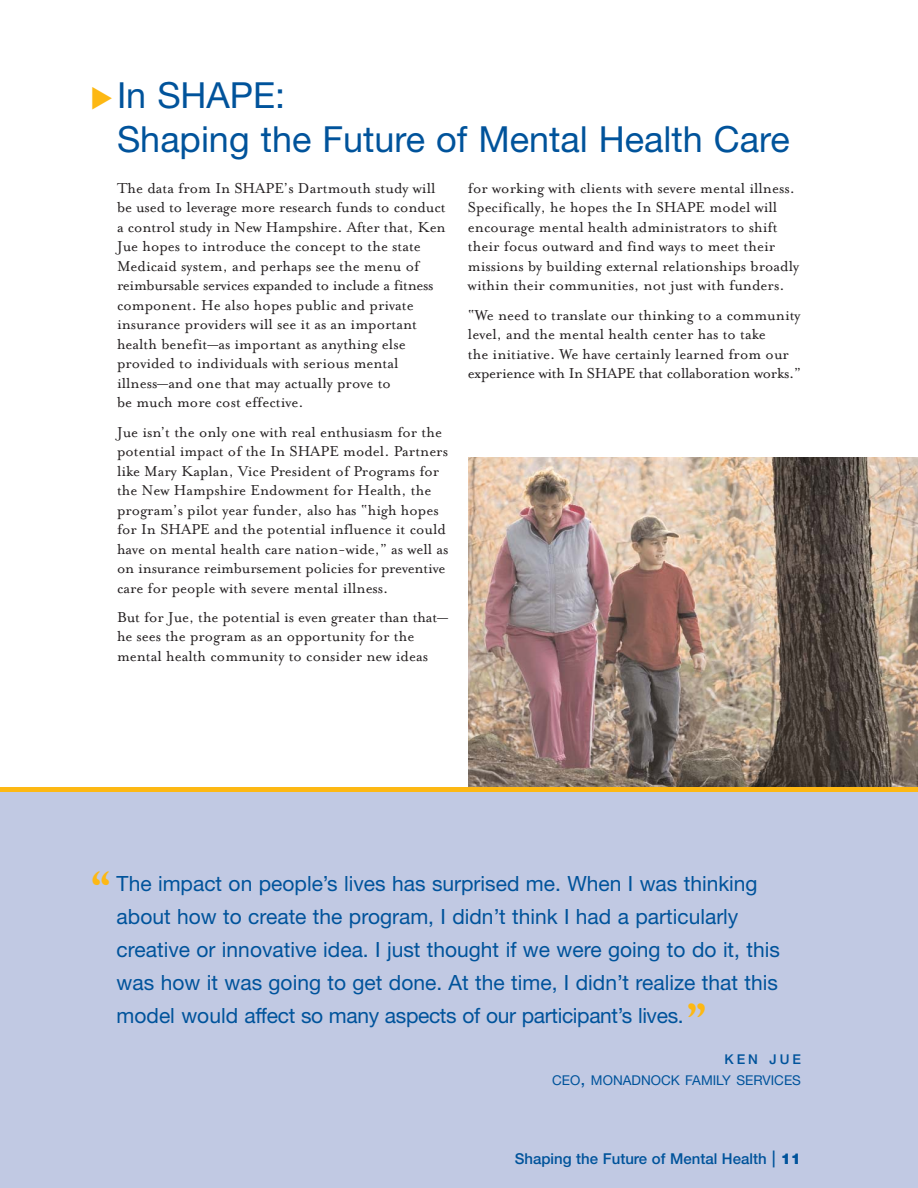
<style>
.page{position:relative;width:918px;height:1188px;background:#fff}
.page>*{position:absolute;margin:0;border:0;box-sizing:border-box;transform-origin:0 0}
.t1{font:700 48px "Adobe Caslon";color:#fdb813}
.t2{font:36px/43.5px "Helvetica Neue";color:#00539b}
.t3{font:21px/33px "Helvetica Neue";color:#00539b}
.t4{font:16.5px/19.5px "Mrs Eaves Roman";color:#231f20}
.t5{font:500 15px "Helvetica Neue";color:#00539b}
.t6{font:13.5px/21px "Helvetica Neue";color:#00539b;text-align:right}
.s1{font-weight:500}
.s2{font-size:18px}
.s3{font-size:22.5px}
.s4{font-weight:900}
</style>
<div class="page">
<img style="left:468px;top:458px;width:450px;height:330px">
<div style="left:0;top:792px;width:918px;height:396px;background:#c1c9e3"></div>
<hr style="left:0;top:788px;width:918px;height:4px;background:#fdb813">
<h2 class="t2" style="left:117px;top:77px;width:674px">In SHAPE:<br>Shaping the Future of Mental Health Care</h2>
<p class="t4" style="left:117px;top:177px;width:330px">The data from In SHAPE’s Dartmouth study will be used to leverage more research funds to conduct a control study in New Hampshire. After that, Ken Jue hopes to introduce the concept to the state Medicaid system, and perhaps see the menu of reimbursable services expanded to include a fitness component. He also hopes public and private insurance providers will see it as an important health benefit—as important as anything else provided to individuals with serious mental illness—and one that may actually prove to<br>be much more cost effective.</p>
<p class="t4" style="left:117px;top:421px;width:333px">Jue isn’t the only one with real enthusiasm for the potential impact of the In SHAPE model. Partners like Mary Kaplan, Vice President of Programs for the New Hampshire Endowment for Health, the program’s pilot year funder, also has “high hopes for In SHAPE and the potential influence it could have on mental health care nation-wide,” as well as on insurance reimbursement policies for preventive care for people with severe mental illness.</p>
<p class="t4" style="left:117px;top:606px;width:333px">But for Jue, the potential is even greater than that— he sees the program as an opportunity for the mental health community to consider new ideas</p>
<p class="t4" style="left:468px;top:177px;width:333px">for working with clients with severe mental illness.<br>Specifically, he hopes the In SHAPE model will encourage mental health administrators to shift their focus outward and find ways to meet their missions by building external relationships broadly within their communities, not just with funders.</p>
<p class="t4" style="left:468px;top:304px;width:334px">“We need to translate our thinking to a community level, and the mental health center has to take<br>the initiative. We have certainly learned from our experience with In SHAPE that collaboration works.”</p>
<h1 class="t1" style="left:92px;top:871px;width:21px">“</h1>
<p class="t3" style="left:117px;top:869px;width:665px">The impact on people’s lives has surprised me. When I was thinking about how to create the program, I didn’t think I had a particularly creative or innovative idea. I just thought if we were going to do it, this was how it was going to get done. At the time, I didn’t realize that this model would affect so many aspects of our participant’s lives.</p>
<h1 class="t1" style="left:687px;top:1003px;width:21px">”</h1>
<p class="t6" style="left:552px;top:1050px;width:250px"><span class="s1">KEN JUE<br></span>CEO<span class="s2">,</span> MONADNOCK FAMILY SERVICES</p>
<p class="t5" style="left:515px;top:1153px;width:288px">Shaping the Future of Mental Health <span class="s3">|</span> <span class="s4">11</span></p>
</div>
